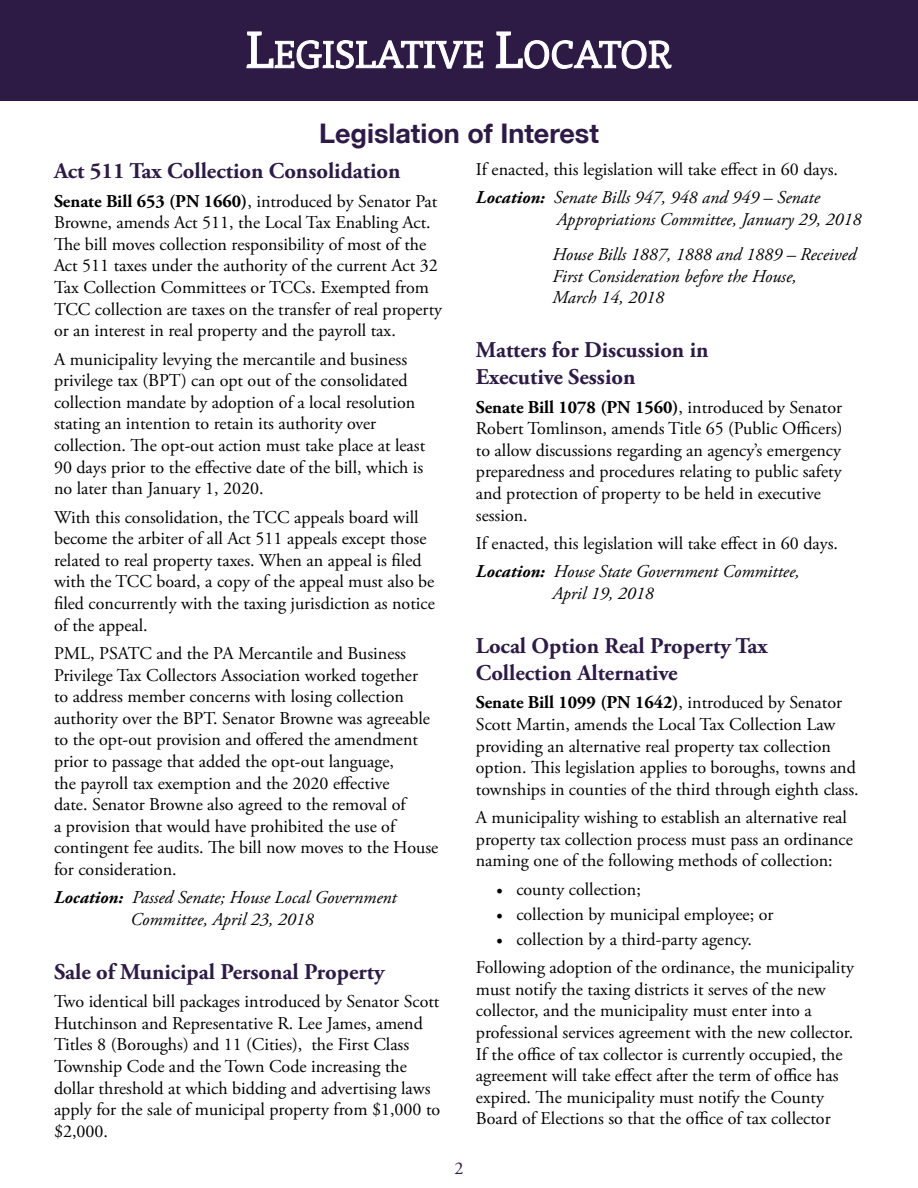
<style>
.page{position:relative;width:918px;height:1188px;background:#fff}
.page>*{position:absolute;margin:0;border:0;box-sizing:border-box;transform-origin:0 0}
.t1{font:700 27px "Helvetica Neue LT";color:#2d1b46}
.t2{font:700 22.5px/27px "Adobe Garamond Pro";color:#2d1b46}
.t3{font:18px/21.6px "Adobe Garamond Pro";color:#000}
.t4{font:italic 18px/21.6px "Adobe Garamond Pro";color:#000}
.t5{font:18px "Adobe Garamond Pro";color:#2d1b46}
.s1{font-weight:700}
.s2{font-weight:700;font-style:italic}
.s3{font-style:italic}
.s4{font-family:"Minion Pro"}
</style>
<div class="page">
<div style="left:0;top:0;width:918px;height:100px;background:#2d1b46"></div>
<svg style="left:246px;top:31px;width:238px;height:38px"></svg>
<svg style="left:495px;top:31px;width:177px;height:38px"></svg>
<h1 class="t1" style="left:319px;top:117px;width:281px">Legislation of Interest</h1>
<p class="t2" style="left:54px;top:158px;width:348px">Act 511 Tax Collection Consolidation</p>
<p class="t3" style="left:54px;top:191px;width:390px"><span class="s1">Senate Bill 653 (PN 1660)</span>, introduced by Senator Pat Browne, amends Act 511, the Local Tax Enabling Act.<br>The bill moves collection responsibility of most of the Act 511 taxes under the authority of the current Act 32<br>Tax Collection Committees or TCCs. Exempted from TCC collection are taxes on the transfer of real property or an interest in real property and the payroll tax.</p>
<p class="t3" style="left:54px;top:349px;width:373px">A municipality levying the mercantile and business privilege tax (BPT) can opt out of the consolidated collection mandate by adoption of a local resolution stating an intention to retain its authority over collection. The opt-out action must take place at least 90 days prior to the effective date of the bill, which is no later than January 1, 2020.</p>
<p class="t3" style="left:54px;top:507px;width:382px">With this consolidation, the TCC appeals board will become the arbiter of all Act 511 appeals except those related to real property taxes. When an appeal is filed with the TCC board, a copy of the appeal must also be filed concurrently with the taxing jurisdiction as notice of the appeal.</p>
<p class="t3" style="left:54px;top:643px;width:386px">PML, PSATC and the PA Mercantile and Business Privilege Tax Collectors Association worked together<br>to address member concerns with losing collection authority over the BPT. Senator Browne was agreeable to the opt-out provision and offered the amendment prior to passage that added the opt-out language,<br>the payroll tax exemption and the 2020 effective<br>date. Senator Browne also agreed to the removal of<br>a provision that would have prohibited the use of contingent fee audits. The bill now moves to the House for consideration.</p>
<p class="t4" style="left:54px;top:887px;width:344px;text-align:center"><span class="s1">Location:</span> Passed Senate; House Local Government<br>Committee, April 23, 2018</p>
<p class="t2" style="left:54px;top:959px;width:332px">Sale of Municipal Personal Property</p>
<p class="t3" style="left:54px;top:991px;width:388px">Two identical bill packages introduced by Senator Scott Hutchinson and Representative R. Lee James, amend Titles 8 (Boroughs) and 11 (Cities), the First Class Township Code and the Town Code increasing the dollar threshold at which bidding and advertising laws apply for the sale of municipal property from $1,000 to $2,000.</p>
<p class="t5" style="left:454px;top:1158px;width:10px">2</p>
<p class="t3" style="left:476px;top:156px;width:364px;line-height:28.3px">If enacted, this legislation will take effect in 60 days.<br><span class="s2">Location:</span> <span class="s3">Senate Bills 947, 948 and 949 – Senate</span></p>
<p class="t4" style="left:552px;top:202px;width:311px;line-height:35.1px">Appropriations Committee, January 29, 2018<br>House Bills 1887, 1888 and 1889 – Received</p>
<p class="t4" style="left:552px;top:266px;width:246px">First Consideration before the House,<br>March 14, 2018</p>
<p class="t2" style="left:476px;top:337px;width:234px">Matters for Discussion in<br>Executive Session</p>
<p class="t3" style="left:476px;top:397px;width:368px"><span class="s1">Senate Bill 1078 (PN 1560)</span>, introduced by Senator Robert Tomlinson, amends Title 65 (Public Officers) to allow discussions regarding an agency’s emergency preparedness and procedures relating to public safety and protection of property to be held in executive session.</p>
<p class="t3" style="left:476px;top:530px;width:364px;line-height:28.3px">If enacted, this legislation will take effect in 60 days.<br><span class="s2">Location:</span> <span class="s3">House State Government Committee,</span></p>
<p class="t4" style="left:552px;top:583px;width:103px">April 19, 2018</p>
<p class="t2" style="left:476px;top:633px;width:293px">Local Option Real Property Tax<br>Collection Alternative</p>
<p class="t3" style="left:476px;top:692px;width:384px"><span class="s1">Senate Bill 1099 (PN 1642)</span>, introduced by Senator Scott Martin, amends the Local Tax Collection Law providing an alternative real property tax collection option. This legislation applies to boroughs, towns and townships in counties of the third through eighth class.</p>
<p class="t3" style="left:476px;top:807px;width:379px">A municipality wishing to establish an alternative real property tax collection process must pass an ordinance naming one of the following methods of collection:</p>
<p class="t3" style="left:496px;top:879px;width:146px"><span class="s4">•</span> county collection;</p>
<p class="t3" style="left:496px;top:904px;width:279px"><span class="s4">•</span> collection by municipal employee; or</p>
<p class="t3" style="left:476px;top:926px;width:380px;line-height:28.3px;text-indent:20px"><span class="s4">•</span> collection by a third-party agency.<br>Following adoption of the ordinance, the municipality</p>
<p class="t3" style="left:476px;top:979px;width:379px">must notify the taxing districts it serves of the new collector, and the municipality must enter into a professional services agreement with the new collector.<br>If the office of tax collector is currently occupied, the agreement will take effect after the term of office has expired. The municipality must notify the County Board of Elections so that the office of tax collector</p>
</div>
